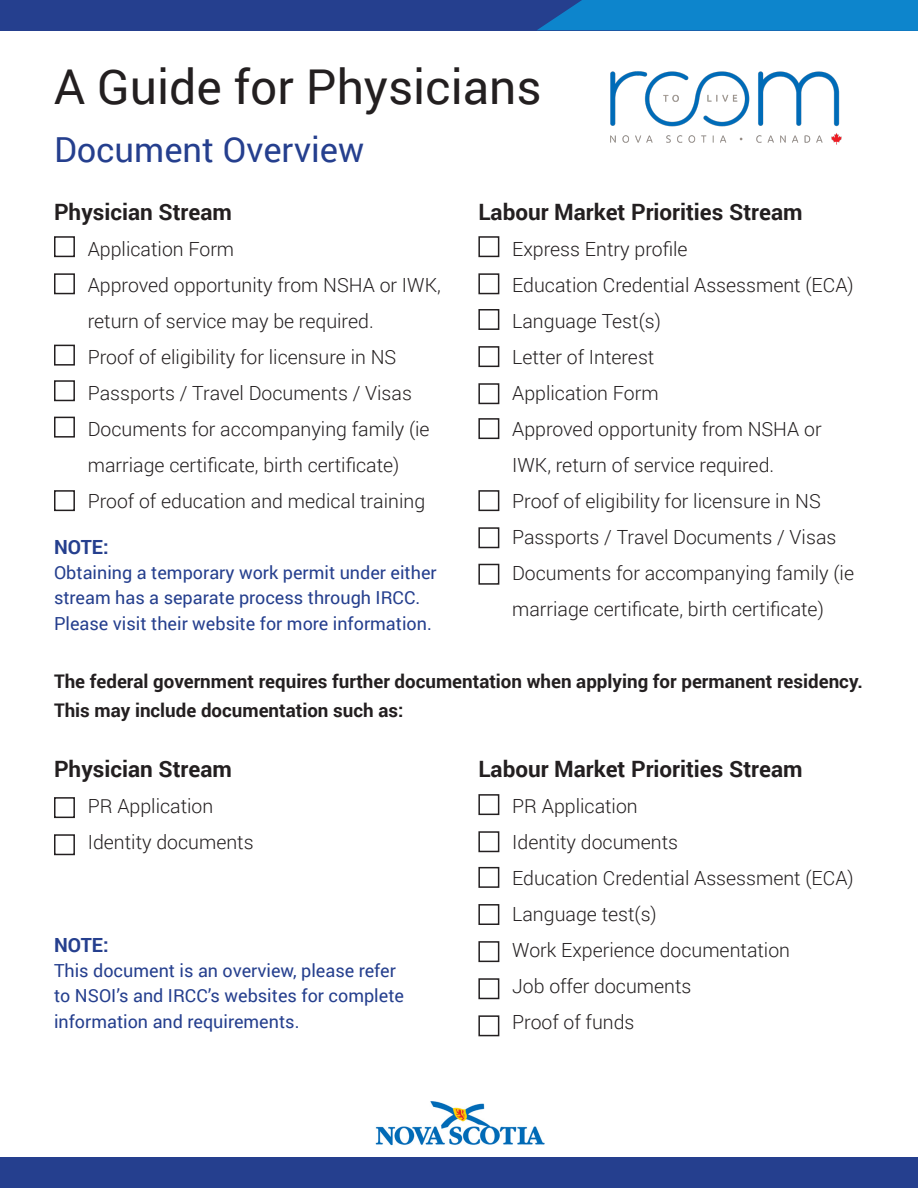
<style>
.page{position:relative;width:918px;height:1188px;background:#fff}
.page>*{position:absolute;margin:0;border:0;box-sizing:border-box;transform-origin:0 0}
.t1{font:48px "Roboto";color:#231f20}
.t2{font:34.5px "Roboto";color:#253f8e}
.t3{font:700 22.5px "Roboto";color:#231f20}
.t4{font:300 19.5px/36px "Roboto";color:#231f20}
.t5{font:700 19.5px "Roboto";color:#253f8e}
.t6{font:700 18.75px/28.5px "Roboto";color:#231f20}
.t7{font:18px/25.5px "Roboto";color:#253f8e}
</style>
<div class="page">
<img style="left:610px;top:71px;width:232px;height:74px">
<div style="left:0;top:0;width:918px;height:30px;background:#253f8e"></div>
<svg style="left:537px;top:0;width:381px;height:31px;background:#0e7fc7"></svg>
<div style="left:0;top:1158px;width:918px;height:30px;background:#253f8e"></div>
<img style="left:375px;top:1101px;width:170px;height:45px">
<div style="left:54px;top:236px;width:21px;height:21px;border:2px solid #231f20"></div>
<div style="left:54px;top:273px;width:21px;height:21px;border:2px solid #231f20"></div>
<div style="left:54px;top:490px;width:21px;height:21px;border:2px solid #231f20"></div>
<div style="left:54px;top:345px;width:21px;height:21px;border:2px solid #231f20"></div>
<div style="left:54px;top:380px;width:21px;height:21px;border:2px solid #231f20"></div>
<div style="left:478px;top:236px;width:21px;height:21px;border:2px solid #231f20"></div>
<div style="left:478px;top:273px;width:21px;height:21px;border:2px solid #231f20"></div>
<div style="left:478px;top:309px;width:21px;height:21px;border:2px solid #231f20"></div>
<div style="left:478px;top:346px;width:21px;height:21px;border:2px solid #231f20"></div>
<div style="left:478px;top:383px;width:21px;height:21px;border:2px solid #231f20"></div>
<div style="left:478px;top:527px;width:21px;height:21px;border:2px solid #231f20"></div>
<div style="left:478px;top:564px;width:21px;height:21px;border:2px solid #231f20"></div>
<div style="left:478px;top:490px;width:21px;height:21px;border:2px solid #231f20"></div>
<div style="left:478px;top:418px;width:21px;height:21px;border:2px solid #231f20"></div>
<div style="left:478px;top:794px;width:21px;height:21px;border:2px solid #231f20"></div>
<div style="left:478px;top:831px;width:21px;height:21px;border:2px solid #231f20"></div>
<div style="left:478px;top:867px;width:21px;height:21px;border:2px solid #231f20"></div>
<div style="left:478px;top:904px;width:21px;height:21px;border:2px solid #231f20"></div>
<div style="left:478px;top:941px;width:21px;height:21px;border:2px solid #231f20"></div>
<div style="left:54px;top:797px;width:21px;height:21px;border:2px solid #231f20"></div>
<div style="left:54px;top:834px;width:21px;height:21px;border:2px solid #231f20"></div>
<div style="left:478px;top:978px;width:21px;height:21px;border:2px solid #231f20"></div>
<div style="left:478px;top:1015px;width:21px;height:21px;border:2px solid #231f20"></div>
<div style="left:54px;top:417px;width:21px;height:21px;border:2px solid #231f20"></div>
<p class="t1" style="left:54px;top:54px;width:489px">A Guide for Physicians</p>
<p class="t2" style="left:54px;top:126px;width:312px">Document Overview</p>
<p class="t3" style="left:54px;top:196px;width:179px">Physician Stream</p>
<p class="t4" style="left:88px;top:230px;width:148px">Application Form</p>
<p class="t4" style="left:88px;top:266px;width:355px">Approved opportunity from NSHA or IWK, return of service may be required.</p>
<p class="t4" style="left:88px;top:338px;width:310px">Proof of eligibility for licensure in NS</p>
<p class="t4" style="left:88px;top:374px;width:326px">Passports / Travel Documents / Visas</p>
<p class="t4" style="left:88px;top:410px;width:343px">Documents for accompanying family (ie marriage certificate, birth certificate)</p>
<p class="t4" style="left:88px;top:482px;width:339px">Proof of education and medical training</p>
<p class="t3" style="left:478px;top:196px;width:326px">Labour Market Priorities Stream</p>
<p class="t4" style="left:512px;top:231px;width:177px">Express Entry profile</p>
<p class="t4" style="left:512px;top:267px;width:343px">Education Credential Assessment (ECA)</p>
<p class="t4" style="left:512px;top:303px;width:150px">Language Test(s)</p>
<p class="t4" style="left:512px;top:339px;width:144px">Letter of Interest</p>
<p class="t4" style="left:512px;top:375px;width:148px">Application Form</p>
<p class="t4" style="left:512px;top:411px;width:311px">Approved opportunity from NSHA or<br>IWK, return of service required.</p>
<p class="t4" style="left:512px;top:483px;width:310px">Proof of eligibility for licensure in NS</p>
<p class="t4" style="left:512px;top:519px;width:326px">Passports / Travel Documents / Visas</p>
<p class="t4" style="left:512px;top:555px;width:343px">Documents for accompanying family (ie marriage certificate, birth certificate)</p>
<p class="t5" style="left:54px;top:533px;width:56px">NOTE:</p>
<p class="t7" style="left:54px;top:559px;width:384px">Obtaining a temporary work permit under either stream has a separate process through IRCC.<br>Please visit their website for more information.</p>
<p class="t6" style="left:54px;top:667px;width:810px">The federal government requires further documentation when applying for permanent residency.<br>This may include documentation such as:</p>
<p class="t3" style="left:54px;top:753px;width:179px">Physician Stream</p>
<p class="t4" style="left:88px;top:788px;width:127px">PR Application</p>
<p class="t4" style="left:88px;top:824px;width:167px">Identity documents</p>
<p class="t3" style="left:478px;top:753px;width:326px">Labour Market Priorities Stream</p>
<p class="t4" style="left:512px;top:788px;width:127px">PR Application</p>
<p class="t4" style="left:512px;top:824px;width:167px">Identity documents</p>
<p class="t4" style="left:512px;top:860px;width:343px">Education Credential Assessment (ECA)</p>
<p class="t4" style="left:512px;top:896px;width:146px">Language test(s)</p>
<p class="t4" style="left:512px;top:932px;width:279px">Work Experience documentation</p>
<p class="t4" style="left:512px;top:968px;width:181px">Job offer documents</p>
<p class="t4" style="left:512px;top:1004px;width:124px">Proof of funds</p>
<p class="t5" style="left:54px;top:931px;width:56px">NOTE:</p>
<p class="t7" style="left:54px;top:957px;width:352px">This document is an overview, please refer to NSOI’s and IRCC’s websites for complete information and requirements.</p>
</div>
